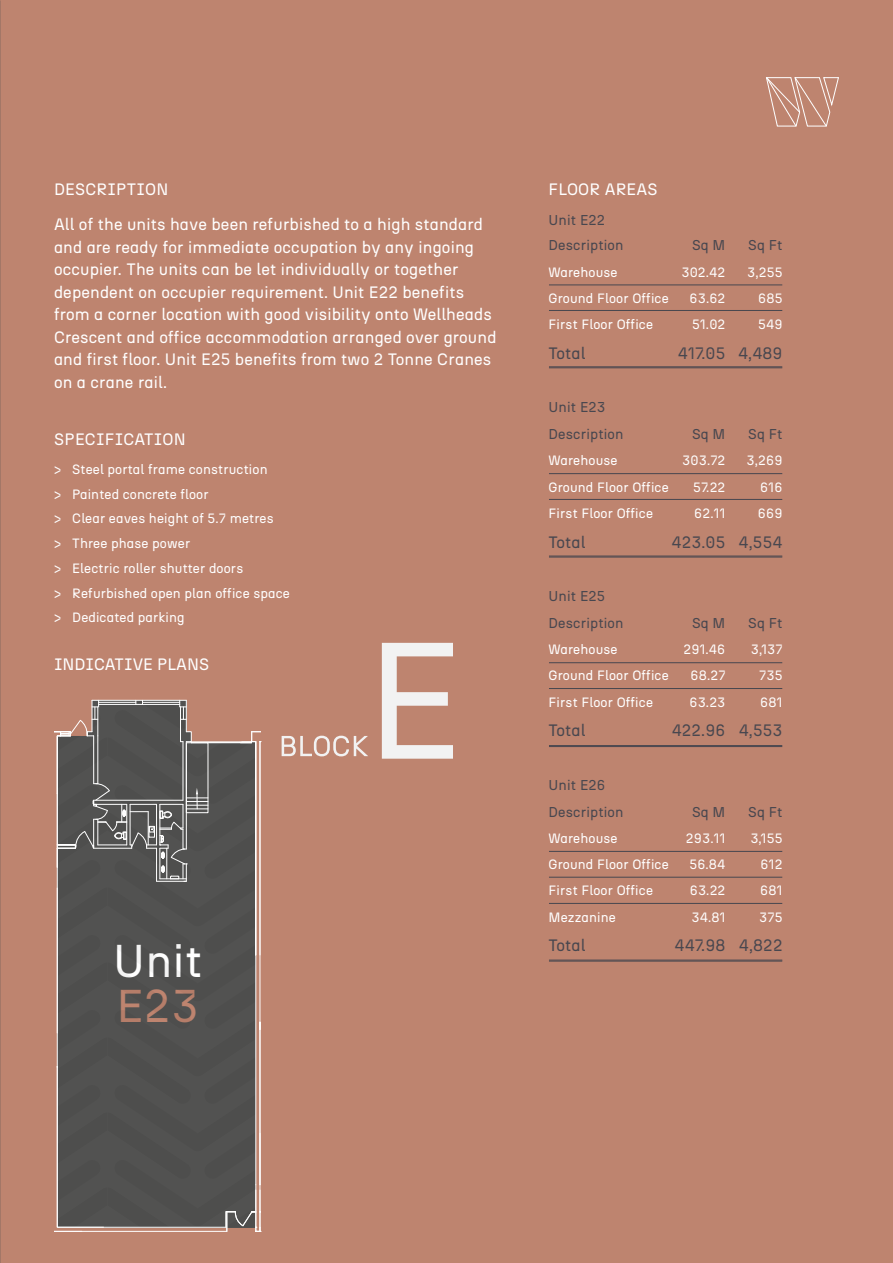
<style>
.page{position:relative;width:893px;height:1263px;background:#be846f}
.page>*{position:absolute;margin:0;border:0;box-sizing:border-box;transform-origin:0 0}
.t1{font:45.9px "N27";color:#fff}
.t2{font:45.9px "N27";color:#be846f}
.t3{font:16.5px/22.5px "N27";letter-spacing:.01em;color:#fff}
.t4{font:16.5px "N27";letter-spacing:.01em;color:#48474f}
.t5{font:14.25px/27.2px "N27";letter-spacing:.01em;color:#48474f}
.t6{font:13.5px/24.8px "N27";letter-spacing:.01em;color:#fff}
</style>
<div class="page">
<svg style="left:766px;top:77px;width:73px;height:50px"></svg>
<hr style="left:549px;top:285px;width:233px;height:1px;background:#48474f">
<hr style="left:549px;top:310px;width:233px;height:1px;background:#48474f">
<hr style="left:549px;top:473px;width:233px;height:1px;background:#48474f">
<hr style="left:549px;top:499px;width:233px;height:1px;background:#48474f">
<hr style="left:549px;top:367px;width:233px;height:1px;background:#48474f">
<hr style="left:549px;top:368px;width:233px;height:1px;background:#48474f">
<hr style="left:549px;top:556px;width:233px;height:1px;background:#48474f">
<hr style="left:549px;top:557px;width:233px;height:1px;background:#48474f">
<svg style="left:282px;top:736px;width:86px;height:20px"></svg>
<svg style="left:382px;top:643px;width:71px;height:116px"></svg>
<hr style="left:549px;top:662px;width:233px;height:1px;background:#48474f">
<hr style="left:549px;top:688px;width:233px;height:1px;background:#48474f">
<hr style="left:549px;top:745px;width:233px;height:1px;background:#48474f">
<hr style="left:549px;top:746px;width:233px;height:1px;background:#48474f">
<hr style="left:549px;top:851px;width:233px;height:1px;background:#48474f">
<hr style="left:549px;top:877px;width:233px;height:1px;background:#48474f">
<hr style="left:549px;top:960px;width:233px;height:1px;background:#48474f">
<hr style="left:549px;top:961px;width:233px;height:1px;background:#48474f">
<hr style="left:549px;top:903px;width:233px;height:1px;background:#48474f">
<svg style="left:54px;top:700px;width:207px;height:532px;background:#5e5957"></svg>
<p class="t3" style="left:54px;top:171px;width:430px;line-height:35.2px">DESCRIPTION<br>All of the units have been refurbished to a high standard</p>
<p class="t3" style="left:54px;top:236px;width:444px">and are ready for immediate occupation by any ingoing occupier. The units can be let individually or together dependent on occupier requirement. Unit E22 benefits from a corner location with good visibility onto Wellheads Crescent and office accommodation arranged over ground and first floor. Unit E25 benefits from two 2 Tonne Cranes on a crane rail.</p>
<p class="t3" style="left:54px;top:428px;width:133px">SPECIFICATION</p>
<p class="t6" style="left:54px;top:457px;width:237px">&gt; Steel portal frame construction<br>&gt; Painted concrete floor<br>&gt; Clear eaves height of 5.7 metres<br>&gt; Three phase power<br>&gt; Electric roller shutter doors<br>&gt; Refurbished open plan office space &gt; Dedicated parking</p>
<p class="t3" style="left:54px;top:653px;width:157px">INDICATIVE PLANS</p>
<h1 class="t1" style="left:113px;top:932px;width:91px">Unit</h1>
<h1 class="t2" style="left:116px;top:977px;width:84px">E23</h1>
<p class="t3" style="left:549px;top:178px;width:111px">FLOOR AREAS</p>
<p class="t5" style="left:549px;top:207px;width:76px;line-height:25.7px">Unit E22<br>Description</p>
<p class="t5" style="left:692px;top:232px;width:35px">Sq M</p>
<p class="t5" style="left:748px;top:232px;width:36px">Sq Ft</p>
<p class="t6" style="left:549px;top:259px;width:71px">Warehouse</p>
<p class="t6" style="left:681px;top:259px;width:46px">302.42</p>
<p class="t6" style="left:747px;top:259px;width:37px">3,255</p>
<p class="t6" style="left:549px;top:286px;width:122px">Ground Floor Office</p>
<p class="t6" style="left:689px;top:286px;width:37px">63.62</p>
<p class="t6" style="left:758px;top:286px;width:26px">685</p>
<p class="t6" style="left:549px;top:312px;width:106px">First Floor Office</p>
<p class="t6" style="left:692px;top:312px;width:35px">51.02</p>
<p class="t6" style="left:758px;top:312px;width:26px">549</p>
<p class="t4" style="left:549px;top:343px;width:38px">Total</p>
<p class="t4" style="left:678px;top:343px;width:106px">417.05 4,489</p>
<p class="t5" style="left:549px;top:393px;width:76px">Unit E23<br>Description</p>
<p class="t5" style="left:692px;top:420px;width:35px">Sq M</p>
<p class="t5" style="left:748px;top:420px;width:36px">Sq Ft</p>
<p class="t6" style="left:549px;top:448px;width:71px">Warehouse</p>
<p class="t6" style="left:682px;top:448px;width:45px">303.72</p>
<p class="t6" style="left:747px;top:448px;width:37px">3,269</p>
<p class="t6" style="left:549px;top:474px;width:122px">Ground Floor Office</p>
<p class="t6" style="left:693px;top:474px;width:34px">57.22</p>
<p class="t6" style="left:760px;top:474px;width:24px">616</p>
<p class="t6" style="left:549px;top:501px;width:106px">First Floor Office</p>
<p class="t6" style="left:694px;top:501px;width:33px">62.11</p>
<p class="t6" style="left:758px;top:501px;width:26px">669</p>
<p class="t4" style="left:549px;top:532px;width:38px">Total</p>
<p class="t4" style="left:671px;top:532px;width:113px">423.05 4,554</p>
<p class="t5" style="left:549px;top:582px;width:76px">Unit E25<br>Description</p>
<p class="t5" style="left:692px;top:609px;width:35px">Sq M</p>
<p class="t5" style="left:748px;top:609px;width:36px">Sq Ft</p>
<p class="t6" style="left:549px;top:637px;width:71px">Warehouse</p>
<p class="t6" style="left:683px;top:637px;width:43px">291.46</p>
<p class="t6" style="left:751px;top:637px;width:33px">3,137</p>
<p class="t6" style="left:549px;top:663px;width:122px">Ground Floor Office</p>
<p class="t6" style="left:691px;top:663px;width:36px">68.27</p>
<p class="t6" style="left:759px;top:663px;width:25px">735</p>
<p class="t6" style="left:549px;top:689px;width:106px">First Floor Office</p>
<p class="t6" style="left:689px;top:689px;width:37px">63.23</p>
<p class="t6" style="left:760px;top:689px;width:24px">681</p>
<p class="t4" style="left:549px;top:720px;width:38px">Total</p>
<p class="t4" style="left:672px;top:720px;width:112px">422.96 4,553</p>
<p class="t5" style="left:549px;top:771px;width:76px">Unit E26<br>Description</p>
<p class="t5" style="left:692px;top:798px;width:35px">Sq M</p>
<p class="t5" style="left:748px;top:798px;width:36px">Sq Ft</p>
<p class="t6" style="left:549px;top:826px;width:71px">Warehouse</p>
<p class="t6" style="left:686px;top:826px;width:41px">293.11</p>
<p class="t6" style="left:750px;top:826px;width:34px">3,155</p>
<p class="t6" style="left:549px;top:852px;width:122px">Ground Floor Office</p>
<p class="t6" style="left:689px;top:852px;width:38px">56.84</p>
<p class="t6" style="left:761px;top:852px;width:23px">612</p>
<p class="t6" style="left:549px;top:878px;width:106px">First Floor Office</p>
<p class="t6" style="left:690px;top:878px;width:37px">63.22</p>
<p class="t6" style="left:760px;top:878px;width:24px">681</p>
<p class="t6" style="left:549px;top:904px;width:69px">Mezzanine</p>
<p class="t6" style="left:691px;top:904px;width:35px">34.81</p>
<p class="t6" style="left:759px;top:904px;width:25px">375</p>
<p class="t4" style="left:549px;top:935px;width:38px">Total</p>
<p class="t4" style="left:675px;top:935px;width:109px">447.98 4,822</p>
</div>
